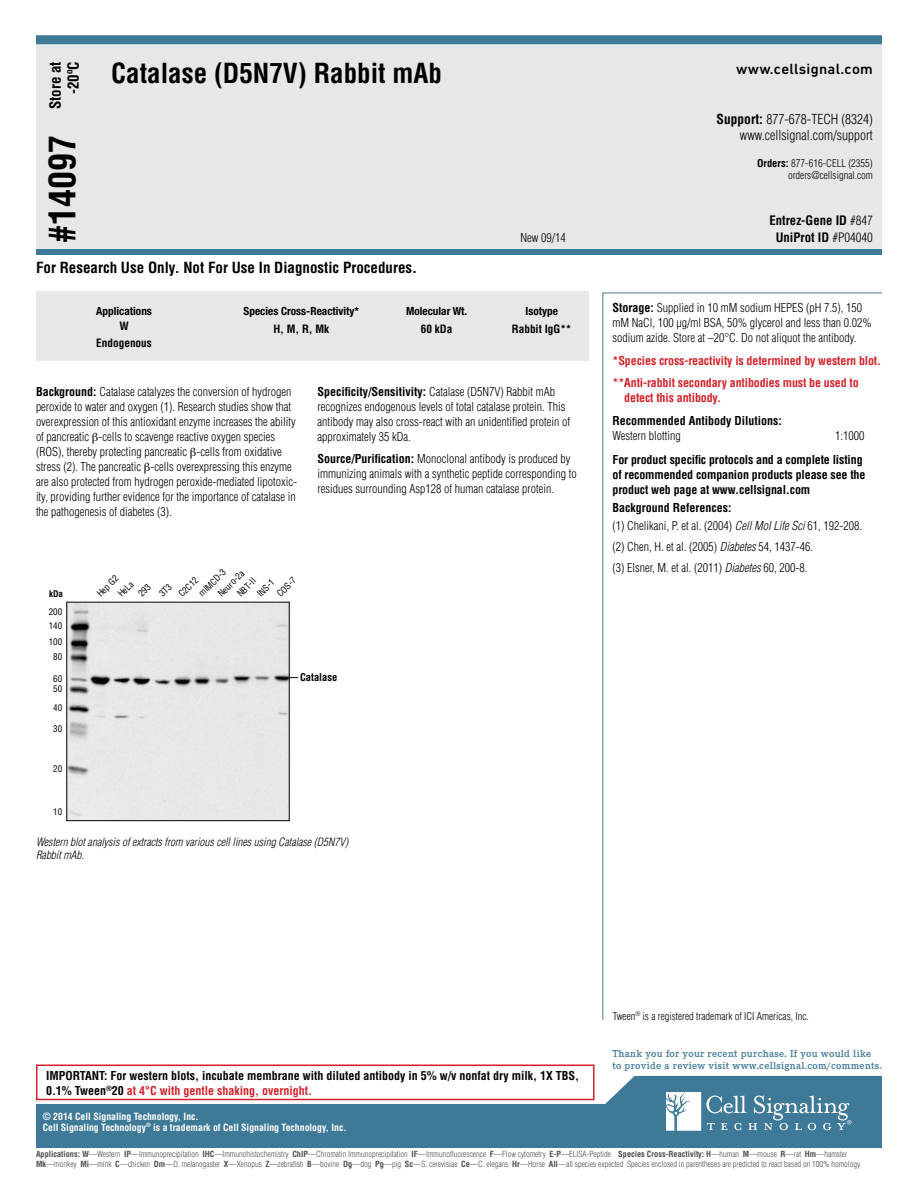
<style>
.page{position:relative;width:918px;height:1188px;background:#fff}
.page>*{position:absolute;margin:0;border:0;box-sizing:border-box;transform-origin:0 0}
.t1{font:700 condensed 36px "Helvetica";color:#000}
.t2{font:700 condensed 27px "Helvetica";color:#000}
.t3{font:700 condensed 15px/18px "Helvetica";color:#000;text-align:right}
.t4{font:500 15px "DIN Next W1 G";letter-spacing:.02em;color:#000}
.t5{font:300 condensed 13.5px/16.2px "Helvetica";color:#000;text-align:right}
.t6{font:700 condensed 12.75px "Helvetica";color:#000}
.t7{font:300 condensed 12px/15px "Helvetica";color:#000}
.t8{font:700 condensed 12px/15px "Helvetica";color:#000}
.t9{font:700 condensed 12px/22.5px "Helvetica";letter-spacing:-.01em;color:#d2232a}
.t10{font:italic 300 condensed 11.25px/13.5px "Helvetica";color:#000}
.t11{font:700 condensed 11.25px "Helvetica Neue LTW1 G";color:#000}
.t12{font:700 condensed 11.25px "Helvetica";color:#000}
.t13{font:600 10.5px/12px "Corporate E Pro";letter-spacing:.025em;color:#3e7998}
.t14{font:300 condensed 10.5px/12.6px "Helvetica";color:#000;text-align:right}
.t15{font:700 condensed 10.5px "Helvetica";color:#000}
.t16{font:700 condensed 9.75px "Helvetica";color:#fff}
.t17{font:condensed 9px/14.5px "Helvetica";color:#000}
.t18{font:700 condensed 9px "Helvetica";color:#000}
.t19{font:300 condensed 8.25px/9.9px "Helvetica";color:#4d4d4f}
.s1{font-weight:700}
.s2{font-weight:300}
.s3{font-style:italic}
.s4{color:#d2232a}
</style>
<div class="page">
<div style="left:36px;top:43px;width:846px;height:210px;background:#e6e7e8"></div>
<div style="left:36px;top:249px;width:846px;height:6px;background:#3e7998"></div>
<div style="left:36px;top:35px;width:846px;height:9px;background:#3e7998"></div>
<div style="left:36px;top:1104px;width:846px;height:44px;background:#3e7998"></div>
<svg style="left:605px;top:1076px;width:277px;height:55px"></svg>
<div style="left:36px;top:291px;width:552px;height:70px;background:#e6e7e8"></div>
<div style="left:36px;top:1065px;width:559px;height:35px;border:2px solid #d2232a"></div>
<svg style="left:602px;top:292px;width:280px;height:728px"></svg>
<svg style="left:66px;top:601px;width:232px;height:221px"></svg>
<div style="left:68px;top:604px;width:220px;height:215px;background:#e6e7e8"></div>
<div style="left:66px;top:602px;width:224px;height:219px;border:1px solid #000"></div>
<p class="t3" style="left:46px;top:109px;width:49px;rotate:-90deg">Store at -20ºC</p>
<h1 class="t1" style="left:40px;top:243px;width:109px;rotate:-90deg">#14097</h1>
<h2 class="t2" style="left:111px;top:57px;width:332px">Catalase (D5N7V) Rabbit mAb</h2>
<p class="t3" style="left:36px;top:258px;width:383px">For Research Use Only. Not For Use In Diagnostic Procedures.</p>
<p class="t4" style="left:736px;top:60px;width:138px">www.cellsignal.com</p>
<p class="t5" style="left:717px;top:110px;width:158px"><span class="s1">Support:</span> 877-678-TECH (8324) www.cellsignal.com/support</p>
<p class="t14" style="left:757px;top:157px;width:117px"><span class="s1">Orders:</span> 877-616-CELL (2355) orders@cellsignal.com</p>
<p class="t6" style="left:769px;top:213px;width:105px">Entrez-Gene ID <span class="s2">#847</span></p>
<p class="t7" style="left:520px;top:230px;width:47px">New 09/14</p>
<p class="t6" style="left:776px;top:229px;width:99px">UniProt ID <span class="s2">#P04040</span></p>
<p class="t11" style="left:96px;top:304px;width:57px">Applications</p>
<p class="t11" style="left:244px;top:304px;width:117px">Species Cross-Reactivity*</p>
<p class="t11" style="left:406px;top:304px;width:63px">Molecular Wt.</p>
<p class="t11" style="left:526px;top:305px;width:34px">Isotype</p>
<p class="t12" style="left:119px;top:319px;width:11px">W</p>
<p class="t12" style="left:273px;top:322px;width:57px">H, M, R, Mk</p>
<p class="t12" style="left:421px;top:322px;width:33px">60 kDa</p>
<p class="t12" style="left:512px;top:322px;width:61px">Rabbit IgG**</p>
<p class="t12" style="left:96px;top:335px;width:57px">Endogenous</p>
<p class="t7" style="left:36px;top:384px;width:263px"><span class="s1">Background:</span> Catalase catalyzes the conversion of hydrogen peroxide to water and oxygen (1). Research studies show that overexpression of this antioxidant enzyme increases the ability of pancreatic -cells to scavenge reactive oxygen species (ROS), thereby protecting pancreatic -cells from oxidative stress (2). The pancreatic -cells overexpressing this enzyme are also protected from hydrogen peroxide-mediated lipotoxic&shy;ity, providing further evidence for the importance of catalase in the pathogenesis of diabetes (3).</p>
<p class="t7" style="left:318px;top:384px;width:254px"><span class="s1">Specificity/Sensitivity:</span> Catalase (D5N7V) Rabbit mAb recognizes endogenous levels of total catalase protein. This antibody may also cross-react with an unidentified protein of approximately 35 kDa.</p>
<p class="t7" style="left:318px;top:451px;width:261px"><span class="s1">Source/Purification:</span> Monoclonal antibody is produced by immunizing animals with a synthetic peptide corresponding to residues surrounding Asp128 of human catalase protein.</p>
<p class="t18" style="left:49px;top:588px;width:15px">kDa</p>
<p class="t17" style="left:93px;top:590px;width:28px;rotate:-45deg">Hep G2</p>
<p class="t17" style="left:114px;top:590px;width:19px;rotate:-45deg">HeLa</p>
<p class="t17" style="left:175px;top:590px;width:25px;rotate:-45deg">C2C12</p>
<p class="t17" style="left:195px;top:590px;width:36px;rotate:-45deg">mIMCD-3</p>
<p class="t17" style="left:214px;top:590px;width:34px;rotate:-45deg">Neuro-2a</p>
<p class="t17" style="left:234px;top:590px;width:24px;rotate:-45deg">NBT-II</p>
<p class="t17" style="left:253px;top:590px;width:22px;rotate:-45deg">INS-1</p>
<p class="t17" style="left:273px;top:590px;width:25px;rotate:-45deg">COS-7</p>
<p class="t17" style="left:49px;top:604px;width:15px">200<br>140</p>
<p class="t17" style="left:49px;top:635px;width:15px;text-align:center">100<br>80</p>
<p class="t17" style="left:53px;top:673px;width:10px;line-height:10.1px">60<br>50</p>
<p class="t17" style="left:53px;top:700px;width:10px">40</p>
<p class="t17" style="left:53px;top:721px;width:10px">30</p>
<p class="t17" style="left:53px;top:761px;width:10px">20</p>
<p class="t17" style="left:53px;top:804px;width:10px">10</p>
<p class="t10" style="left:36px;top:835px;width:314px">Western blot analysis of extracts from various cell lines using Catalase (D5N7V)<br>Rabbit mAb.</p>
<p class="t15" style="left:300px;top:671px;width:39px">Catalase</p>
<p class="t7" style="left:613px;top:300px;width:261px"><span class="s1">Storage:</span> Supplied in 10 mM sodium HEPES (pH 7.5), 150 mM NaCl, 100 µg/ml BSA, 50% glycerol and less than 0.02% sodium azide. Store at –20°C. Do not aliquot the antibody.</p>
<p class="t9" style="left:613px;top:349px;width:270px">*Species cross-reactivity is determined by western blot. **Anti-rabbit secondary antibodies must be used to</p>
<p class="t9" style="left:624px;top:386px;width:98px">detect this antibody.</p>
<p class="t8" style="left:613px;top:413px;width:171px">Recommended Antibody Dilutions:</p>
<p class="t7" style="left:613px;top:428px;width:70px">Western blotting</p>
<p class="t7" style="left:835px;top:428px;width:31px">1:1000</p>
<p class="t8" style="left:613px;top:452px;width:255px">For product specific protocols and a complete listing of recommended companion products please see the product web page at www.cellsignal.com</p>
<p class="t7" style="left:613px;top:498px;width:251px;line-height:18px"><span class="s1">Background References:<br></span>(1) Chelikani, P. et al. (2004) <span class="s3">Cell Mol Life Sci</span> 61, 192-208.</p>
<p class="t7" style="left:613px;top:536px;width:202px;line-height:21px">(2) Chen, H. et al. (2005) <span class="s3">Diabetes</span> 54, 1437-46. (3) Elsner, M. et al. (2011) <span class="s3">Diabetes</span> 60, 200-8.</p>
<p class="t8" style="left:46px;top:1068px;width:535px">IMPORTANT: For western blots, incubate membrane with diluted antibody in 5% w/v nonfat dry milk, 1X TBS,<br>0.1% Tween<sup>®</sup>20 <span class="s4">at 4°C with gentle shaking, overnight.</span></p>
<p class="t16" style="left:43px;top:1110px;width:158px">© 2014 Cell Signaling Technology, Inc.</p>
<p class="t16" style="left:43px;top:1121px;width:305px">Cell Signaling Technology<sup>®</sup> is a trademark of Cell Signaling Technology, Inc.</p>
<p class="t14" style="left:613px;top:1009px;width:198px">Tween<sup>®</sup> is a registered trademark of ICI Americas, Inc.</p>
<p class="t13" style="left:612px;top:1047px;width:271px">Thank you for your recent purchase. If you would like to provide a review visit www.cellsignal.com/comments.</p>
<p class="t19" style="left:36px;top:1149px;width:827px"><span class="s1">Applications: W</span>—Western <span class="s1">IP</span>—Immunoprecipitation <span class="s1">IHC</span>—Immunohistochemistry <span class="s1">ChIP</span>—Chromatin Immunoprecipitation <span class="s1">IF</span>—Immunofluorescence <span class="s1">F</span>—Flow cytometry <span class="s1">E-P</span>—ELISA-Peptide <span class="s1">Species Cross-Reactivity: H</span>—human <span class="s1">M</span>—mouse <span class="s1">R</span>—rat <span class="s1">Hm</span>—hamster<br><span class="s1">Mk</span>—monkey <span class="s1">Mi</span>—mink <span class="s1">C</span>—chicken <span class="s1">Dm</span>—D. melanogaster <span class="s1">X</span>—Xenopus <span class="s1">Z</span>—zebrafish <span class="s1">B</span>—bovine <span class="s1">Dg</span>—dog <span class="s1">Pg</span>—pig <span class="s1">Sc</span>—S. cerevisiae <span class="s1">Ce</span>—C. elegans <span class="s1">Hr</span>—Horse <span class="s1">All</span>—all species expected Species enclosed in parentheses are predicted to react based on 100% homology.</p>
</div>
